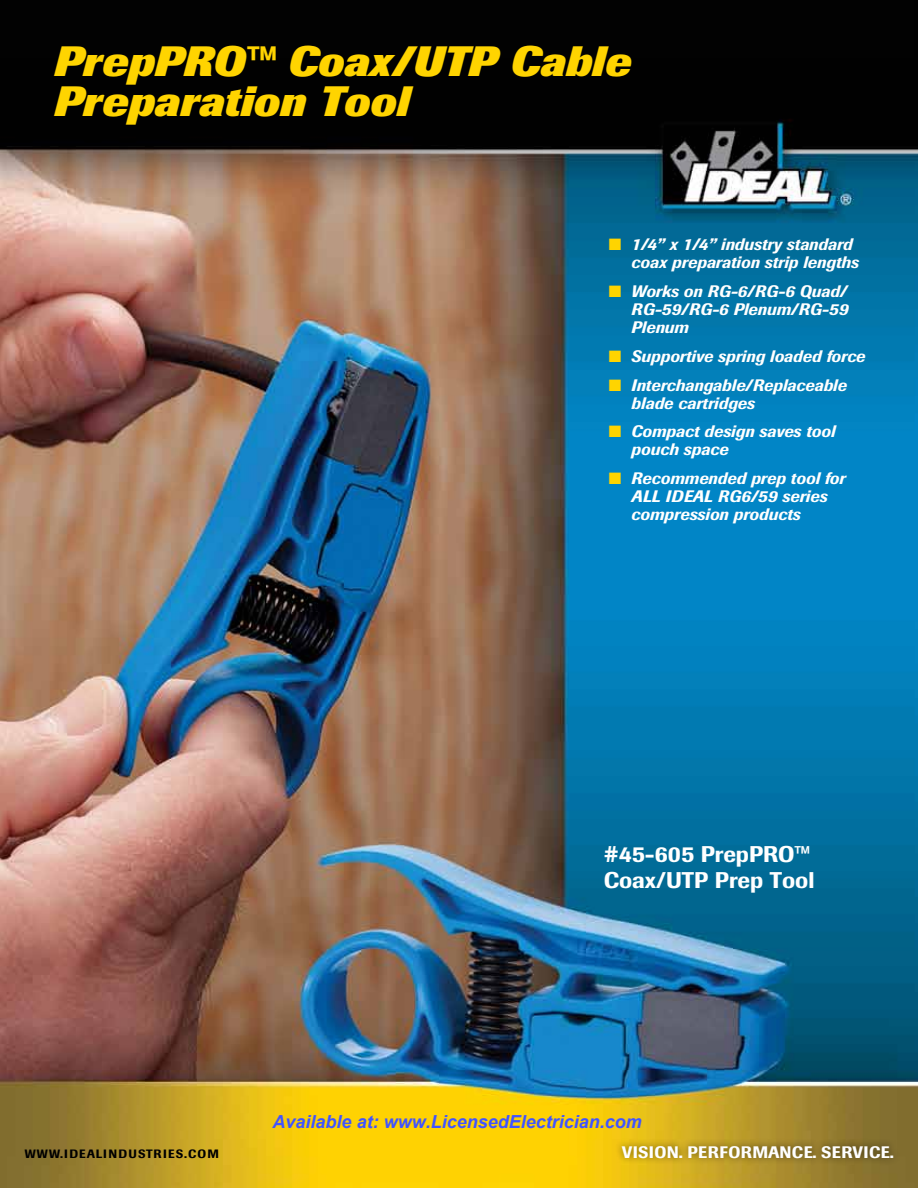
<style>
.page{position:relative;width:918px;height:1188px;background:#fff}
.page>*{position:absolute;margin:0;border:0;box-sizing:border-box;transform-origin:0 0}
.t1{font:italic 800 42px/40.5px "Imago";color:#ffd400}
.t2{font:500 22.5px/25.5px "Imago";color:#fff}
.t3{font:italic 700 18px "Arial";color:#4054ff}
.t4{font:italic 500 16.5px/18px "Imago";color:#fff}
.t5{font:500 16.5px "Imago";letter-spacing:.02em;color:#fff}
.t6{font:500 12px "Imago";letter-spacing:.095em;color:#000}
.s1{color:#ffd400}
</style>
<div class="page">
<img style="left:0;top:0;width:918px;height:1188px">
<div style="left:614px;top:1138px;width:287px;height:28px;background:#000;opacity:.5"></div>
<h1 class="t1" style="left:54px;top:42px;width:579px">PrepPRO™ Coax/UTP Cable<br>Preparation Tool</h1>
<p class="t4" style="left:631px;top:235px;width:229px;text-indent:-23px"><span class="s1">■</span> 1/4” x 1/4” industry standard coax preparation strip lengths</p>
<p class="t4" style="left:631px;top:282px;width:219px;text-align:justify;text-indent:-23px"><span class="s1">■</span> Works on RG-6/RG-6 Quad/ RG-59/RG-6 Plenum/RG-59<br>Plenum</p>
<p class="t4" style="left:609px;top:347px;width:258px"><span class="s1">■</span> Supportive spring loaded force</p>
<p class="t4" style="left:631px;top:376px;width:217px;text-indent:-23px"><span class="s1">■</span> Interchangable/Replaceable blade cartridges</p>
<p class="t4" style="left:631px;top:423px;width:206px;text-indent:-23px"><span class="s1">■</span> Compact design saves tool pouch space</p>
<p class="t4" style="left:631px;top:469px;width:216px;text-indent:-23px"><span class="s1">■</span> Recommended prep tool for<br>ALL IDEAL RG6/59 series compression products</p>
<h2 class="t2" style="left:604px;top:842px;width:212px">#45-605 PREPPRO™<br>COAX/UTP PREP TOOL</h2>
<p class="t3" style="left:273px;top:1110px;width:371px">Available at: www.LicensedElectrician.com</p>
<p class="t6" style="left:25px;top:1147px;width:196px">WWW.IDEALINDUSTRIES.COM</p>
<p class="t5" style="left:622px;top:1142px;width:274px">VISION. PERFORMANCE. SERVICE.</p>
</div>
